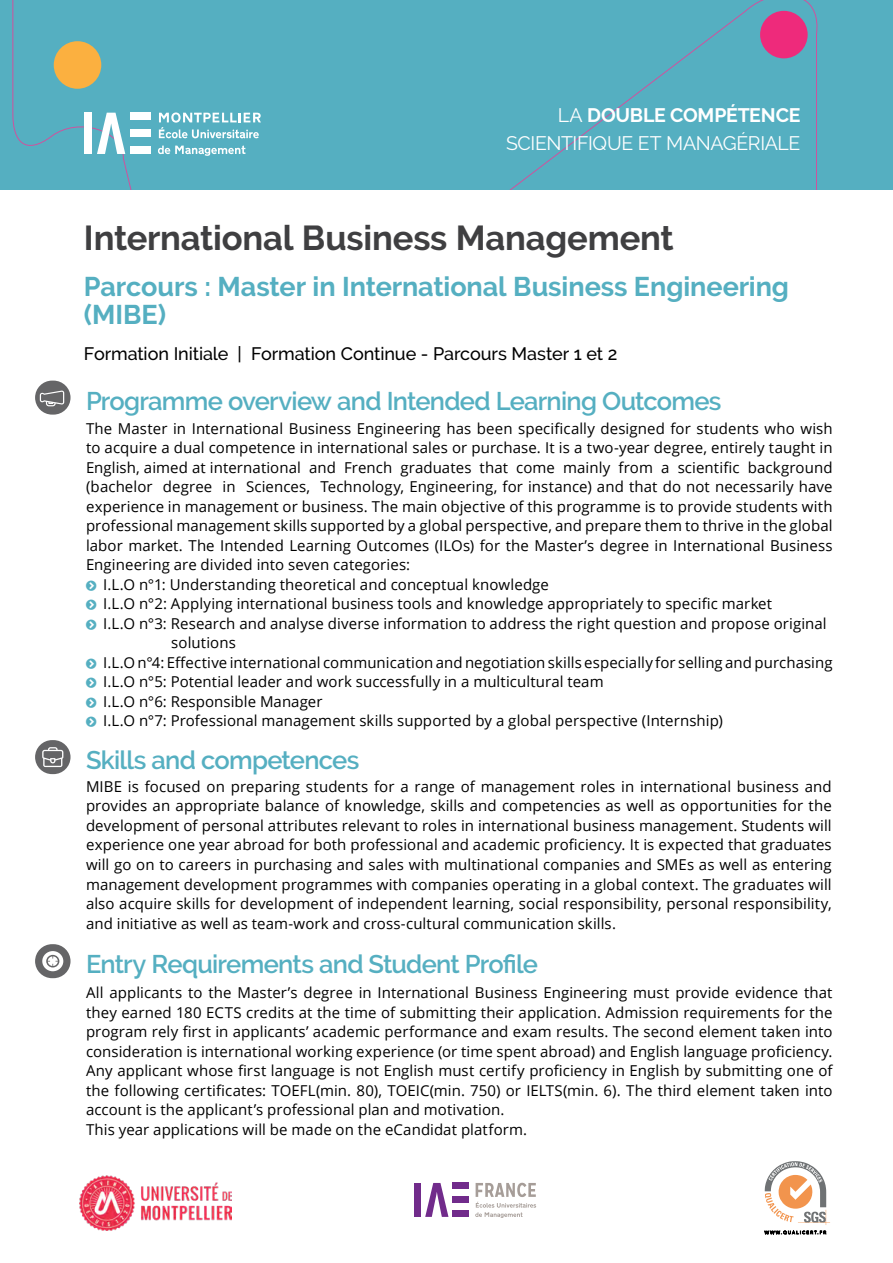
<style>
.page{position:relative;width:893px;height:1263px;background:#fff}
.page>*{position:absolute;margin:0;border:0;box-sizing:border-box;transform-origin:0 0}
.H1_TITRE_FORMATION{font:700 34.5px "Raleway";letter-spacing:-.005em;color:#3f3f41}
.H2_SOUS_TITRE{font:700 27px/28.5px "Raleway";letter-spacing:-.005em;color:#55afc1}
.H4_ONGLET_G{font:600 25.5px "Raleway";letter-spacing:-.03em;color:#55afc1}
.H4_ONGLET_D{font:19.5px/28.5px "Raleway";letter-spacing:-.02em;color:#fff;text-align:right}
.H2_SOUS_TITRE-2{font:500 18px "Raleway";letter-spacing:-.005em;color:#000}
.Paragraph{font:15px/19.5px "Open Sans";letter-spacing:.005em;color:#000;text-align:justify}
.s1{font-weight:700}
</style>
<div class="page">
<div style="left:0;top:0;width:893px;height:190px;background:#55afc1"></div>
<svg style="left:12px;top:0;width:806px;height:190px"></svg>
<img style="left:80px;top:1175px;width:151px;height:55px">
<div style="left:415px;top:1183px;width:6px;height:34px;background:#712b8b"></div>
<svg style="left:425px;top:1183px;width:23px;height:34px"></svg>
<div style="left:452px;top:1183px;width:17px;height:6px;background:#712b8b"></div>
<div style="left:452px;top:1211px;width:17px;height:6px;background:#712b8b"></div>
<div style="left:452px;top:1197px;width:17px;height:6px;background:#712b8b"></div>
<svg style="left:475px;top:1183px;width:61px;height:35px"></svg>
<svg style="left:765px;top:1231px;width:61px;height:3px"></svg>
<svg style="left:765px;top:1161px;width:65px;height:64px"></svg>
<div style="left:84px;top:113px;width:8px;height:41px;background:#fff"></div>
<svg style="left:97px;top:113px;width:28px;height:41px"></svg>
<div style="left:130px;top:113px;width:21px;height:7px;background:#fff"></div>
<div style="left:130px;top:147px;width:21px;height:7px;background:#fff"></div>
<div style="left:130px;top:130px;width:21px;height:7px;background:#fff"></div>
<svg style="left:158px;top:145px;width:88px;height:11px"></svg>
<svg style="left:159px;top:112px;width:102px;height:26px"></svg>
<svg style="left:35px;top:381px;width:36px;height:34px"></svg>
<svg style="left:40px;top:391px;width:24px;height:15px"></svg>
<svg style="left:35px;top:944px;width:36px;height:34px"></svg>
<svg style="left:42px;top:951px;width:21px;height:20px"></svg>
<svg style="left:35px;top:740px;width:36px;height:34px"></svg>
<svg style="left:42px;top:747px;width:21px;height:20px"></svg>
<p class="H4_ONGLET_D" style="left:506px;top:100px;width:296px">LA <span class="s1">DOUBLE COMPÉTENCE<br></span>SCIENTIFIQUE ET MANAGÉRIALE</p>
<p class="H1_TITRE_FORMATION" style="left:84px;top:218px;width:591px">International Business Management</p>
<p class="H2_SOUS_TITRE" style="left:84px;top:272px;width:707px">Parcours : Master in International Business Engineering (MIBE)</p>
<p class="H2_SOUS_TITRE-2" style="left:84px;top:344px;width:535px">Formation Initiale | Formation Continue - Parcours Master 1 et 2</p>
<p class="H4_ONGLET_G" style="left:86px;top:386px;width:637px">Programme overview and Intended Learning Outcomes</p>
<p class="Paragraph" style="left:86px;top:418px;width:748px">The Master in International Business Engineering has been specifically designed for students who wish to acquire a dual competence in international sales or purchase. It is a two-year degree, entirely taught in English, aimed at international and French graduates that come mainly from a scientific background (bachelor degree in Sciences, Technology, Engineering, for instance) and that do not necessarily have experience in management or business. The main objective of this programme is to provide students with professional management skills supported by a global perspective, and prepare them to thrive in the global labor market. The Intended Learning Outcomes (ILOs) for the Master’s degree in International Business Engineering are divided into seven categories:</p>
<p class="Paragraph" style="left:103px;top:574px;width:447px">I.L.O n°1: Understanding theoretical and conceptual knowledge</p>
<p class="Paragraph" style="left:103px;top:593px;width:671px">I.L.O n°2: Applying international business tools and knowledge appropriately to specific market</p>
<p class="Paragraph" style="left:171px;top:613px;width:657px;text-indent:-68px">I.L.O n°3: Research and analyse diverse information to address the right question and propose original solutions</p>
<p class="Paragraph" style="left:103px;top:652px;width:731px">I.L.O n°4: Effective international communication and negotiation skills especially for selling and purchasing</p>
<p class="Paragraph" style="left:103px;top:671px;width:502px">I.L.O n°5: Potential leader and work successfully in a multicultural team</p>
<p class="Paragraph" style="left:103px;top:691px;width:221px">I.L.O n°6: Responsible Manager</p>
<p class="Paragraph" style="left:103px;top:710px;width:621px">I.L.O n°7: Professional management skills supported by a global perspective (Internship)</p>
<p class="H4_ONGLET_G" style="left:86px;top:745px;width:275px">Skills and competences</p>
<p class="Paragraph" style="left:86px;top:776px;width:747px">MIBE is focused on preparing students for a range of management roles in international business and provides an appropriate balance of knowledge, skills and competencies as well as opportunities for the development of personal attributes relevant to roles in international business management. Students will experience one year abroad for both professional and academic proficiency. It is expected that graduates will go on to careers in purchasing and sales with multinational companies and SMEs as well as entering management development programmes with companies operating in a global context. The graduates will also acquire skills for development of independent learning, social responsibility, personal responsibility, and initiative as well as team-work and cross-cultural communication skills.</p>
<p class="H4_ONGLET_G" style="left:86px;top:949px;width:453px">Entry Requirements and Student Profile</p>
<p class="Paragraph" style="left:86px;top:982px;width:748px">All applicants to the Master’s degree in International Business Engineering must provide evidence that they earned 180 ECTS credits at the time of submitting their application. Admission requirements for the program rely first in applicants’ academic performance and exam results. The second element taken into consideration is international working experience (or time spent abroad) and English language proficiency.<br>Any applicant whose first language is not English must certify proficiency in English by submitting one of the following certificates: TOEFL(min. 80), TOEIC(min. 750) or IELTS(min. 6). The third element taken into account is the applicant’s professional plan and motivation.</p>
<p class="Paragraph" style="left:86px;top:1119px;width:443px">This year applications will be made on the eCandidat platform.</p>
</div>
